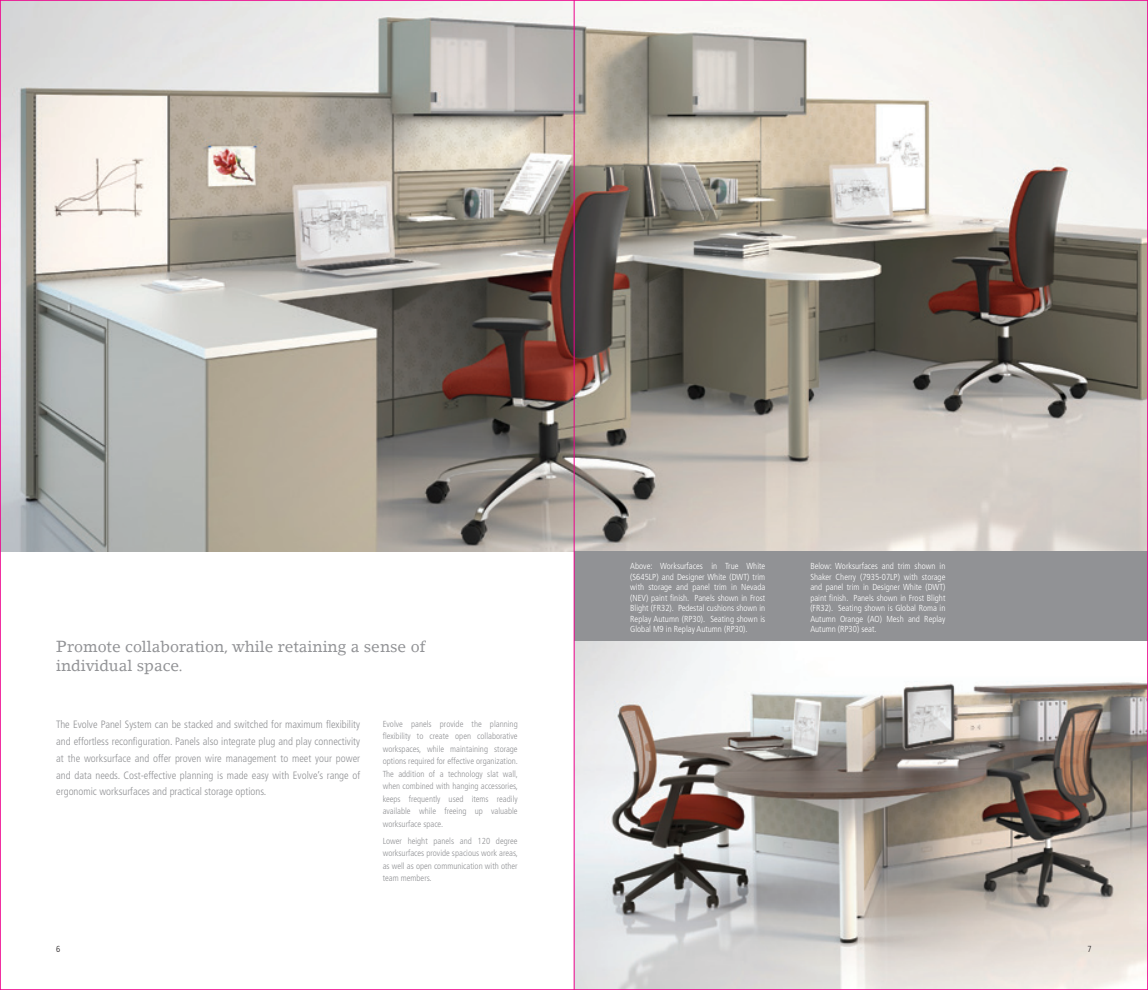
<style>
.page{position:relative;width:1148px;height:990px;background:#fff}
.page>*{position:absolute;margin:0;border:0;box-sizing:border-box;transform-origin:0 0}
.t1{font:15.62px/18.8px "Lino Letter LT";color:#919295}
.t2{font:300 condensed 10.62px/16.9px "Frutiger LT Std";color:#919295;text-align:justify}
.t3{font:300 condensed 8.75px/10.5px "Frutiger LT Std";color:#fff;text-align:justify}
.t4{font:300 condensed 8.75px/12.5px "Frutiger LT Std";color:#919295;text-align:justify}
.t5{font:300 condensed 8.75px "Frutiger LT Std";color:#231f20}
</style>
<div class="page">
<img style="left:575px;top:641px;width:571px;height:347px">
<img style="left:2px;top:2px;width:1144px;height:549px">
<div style="left:574px;top:551px;width:574px;height:90px;background:#919295"></div>
<hr style="left:574px;top:0;width:1px;height:990px;background:#ed028c">
<p class="t1" style="left:56px;top:638px;width:371px">Promote collaboration, while retaining a sense of individual space.</p>
<p class="t2" style="left:56px;top:716px;width:305px">The Evolve Panel System can be stacked and switched for maximum flexibility and effortless reconfiguration. Panels also integrate plug and play connectivity at the worksurface and offer proven wire management to meet your power and data needs. Cost-effective planning is made easy with Evolve’s range of ergonomic worksurfaces and practical storage options.</p>
<p class="t4" style="left:382px;top:717px;width:137px">Evolve panels provide the planning flexibility to create open collaborative workspaces, while maintaining storage options required for effective organization.<br>The addition of a technology slat wall, when combined with hanging accessories, keeps frequently used items readily available while freeing up valuable worksurface space.</p>
<p class="t4" style="left:382px;top:834px;width:137px">Lower height panels and 120 degree worksurfaces provide spacious work areas, as well as open communication with other team members.</p>
<p class="t5" style="left:56px;top:944px;width:6px">6</p>
<p class="t3" style="left:630px;top:561px;width:137px">Above: Worksurfaces in True White (S645LP) and Designer White (DWT) trim with storage and panel trim in Nevada (NEV) paint finish. Panels shown in Frost Blight (FR32). Pedestal cushions shown in Replay Autumn (RP30). Seating shown is Global M9 in Replay Autumn (RP30).</p>
<p class="t3" style="left:810px;top:561px;width:137px">Below: Worksurfaces and trim shown in Shaker Cherry (7935-07LP) with storage and panel trim in Designer White (DWT) paint finish. Panels shown in Frost Blight (FR32). Seating shown is Global Roma in Autumn Orange (AO) Mesh and Replay Autumn (RP30) seat.</p>
<p class="t5" style="left:1087px;top:944px;width:6px">7</p>
</div>
